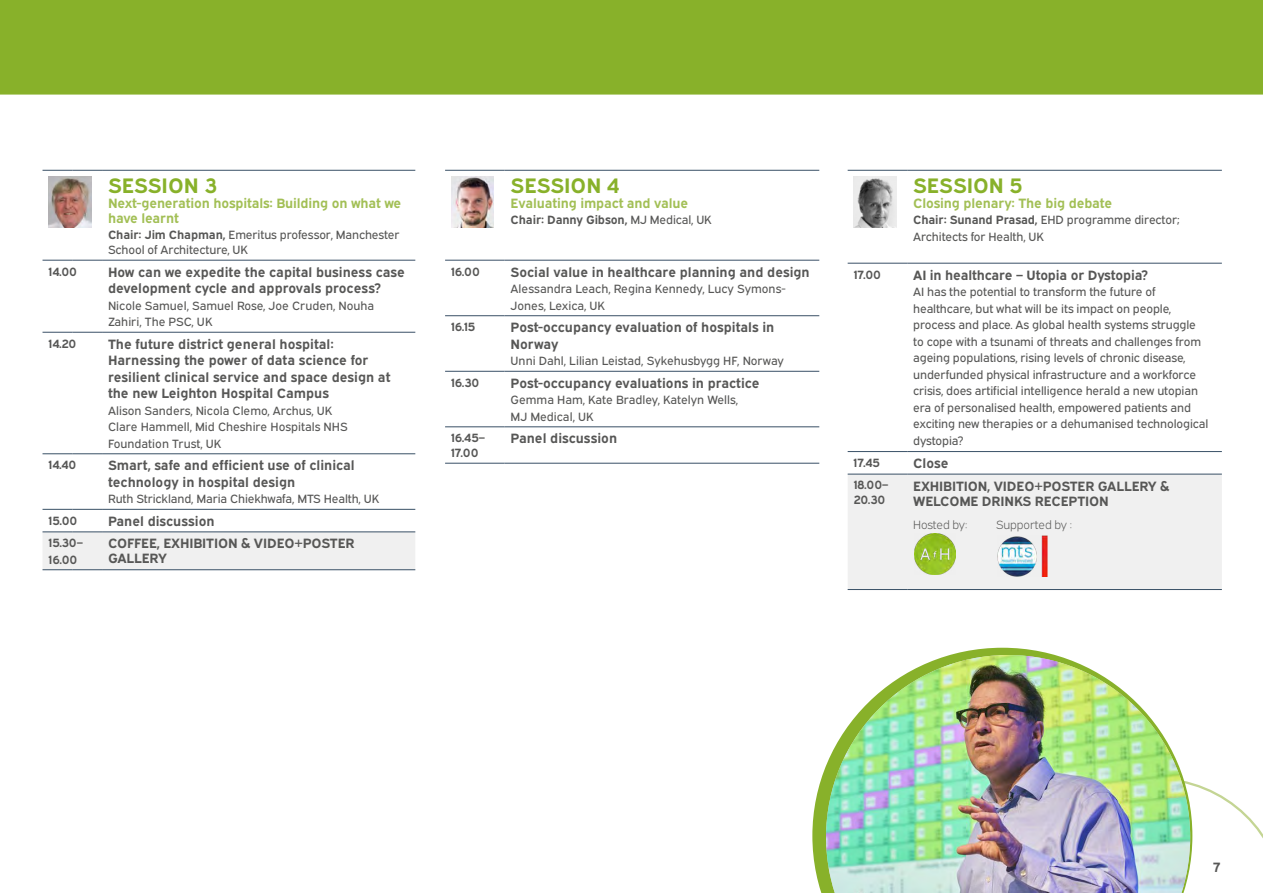
<style>
.page{position:relative;width:1263px;height:893px;background:#fff}
.page>*{position:absolute;margin:0;border:0;box-sizing:border-box;transform-origin:0 0}
.t1{font:700 21px "Expressway Rg";color:#88b12a}
.t2{font:700 13.5px/16.5px "Expressway Rg";color:#575756}
.t3{font:700 13.5px/15px "Expressway Rg";letter-spacing:-.01em;color:#a2bf55}
.t4{font:12px/16.5px "Expressway Rg";letter-spacing:-.01em;color:#575756}
.t5{font:700 12px/15px "Expressway Rg";letter-spacing:-.01em;color:#575756}
.t6{font:12px "Expressway Lt";letter-spacing:-.01em;color:#575756}
.s1{font-weight:700}
.s2{font-weight:400}
</style>
<div class="page">
<div style="left:848px;top:475px;width:374px;height:114px;background:#f0f0f0"></div>
<hr style="left:848px;top:170px;width:59px;height:1px;background:#395066">
<hr style="left:907px;top:170px;width:315px;height:1px;background:#395066">
<hr style="left:848px;top:263px;width:59px;height:1px;background:#395066">
<hr style="left:907px;top:263px;width:315px;height:1px;background:#395066">
<hr style="left:848px;top:451px;width:59px;height:1px;background:#395066">
<hr style="left:907px;top:451px;width:315px;height:1px;background:#395066">
<hr style="left:848px;top:474px;width:59px;height:1px;background:#395066">
<hr style="left:907px;top:474px;width:315px;height:1px;background:#395066">
<hr style="left:848px;top:589px;width:59px;height:1px;background:#395066">
<hr style="left:907px;top:589px;width:315px;height:1px;background:#395066">
<img style="left:854px;top:176px;width:42px;height:51px">
<img style="left:997px;top:536px;width:50px;height:40px">
<img style="left:915px;top:533px;width:40px;height:41px">
<div style="left:0;top:0;width:1263px;height:95px;background:#88b12a"></div>
<svg style="left:43px;top:170px;width:29px;height:1px"></svg>
<hr style="left:72px;top:170px;width:30px;height:1px;background:#395066">
<hr style="left:102px;top:170px;width:313px;height:1px;background:#395066">
<svg style="left:43px;top:260px;width:29px;height:1px"></svg>
<hr style="left:72px;top:260px;width:30px;height:1px;background:#395066">
<svg style="left:43px;top:332px;width:29px;height:1px"></svg>
<hr style="left:72px;top:332px;width:30px;height:1px;background:#395066">
<hr style="left:102px;top:332px;width:313px;height:1px;background:#395066">
<svg style="left:43px;top:453px;width:29px;height:1px"></svg>
<hr style="left:72px;top:453px;width:30px;height:1px;background:#395066">
<hr style="left:102px;top:453px;width:313px;height:1px;background:#395066">
<svg style="left:43px;top:509px;width:29px;height:1px"></svg>
<hr style="left:72px;top:509px;width:30px;height:1px;background:#395066">
<hr style="left:102px;top:509px;width:313px;height:1px;background:#395066">
<div style="left:43px;top:532px;width:372px;height:38px;background:#f0f0f0"></div>
<hr style="left:72px;top:569px;width:30px;height:1px;background:#395066">
<hr style="left:102px;top:569px;width:313px;height:1px;background:#395066">
<hr style="left:102px;top:260px;width:313px;height:1px;background:#395066">
<img style="left:49px;top:176px;width:42px;height:51px">
<hr style="left:445px;top:170px;width:60px;height:1px;background:#395066">
<hr style="left:505px;top:170px;width:314px;height:1px;background:#395066">
<hr style="left:445px;top:260px;width:60px;height:1px;background:#395066">
<hr style="left:505px;top:260px;width:314px;height:1px;background:#395066">
<hr style="left:445px;top:315px;width:60px;height:1px;background:#395066">
<hr style="left:505px;top:315px;width:314px;height:1px;background:#395066">
<hr style="left:445px;top:371px;width:60px;height:1px;background:#395066">
<hr style="left:505px;top:371px;width:314px;height:1px;background:#395066">
<hr style="left:445px;top:427px;width:60px;height:1px;background:#395066">
<hr style="left:505px;top:427px;width:314px;height:1px;background:#395066">
<hr style="left:445px;top:463px;width:60px;height:1px;background:#395066">
<hr style="left:505px;top:463px;width:314px;height:1px;background:#395066">
<img style="left:451px;top:176px;width:43px;height:51px">
<svg style="left:1192px;top:783px;width:71px;height:64px"></svg>
<svg style="left:812px;top:648px;width:380px;height:245px"></svg>
<img style="left:826px;top:655px;width:364px;height:238px">
<h1 class="t1" style="left:108px;top:169px;width:110px">SESSION 3</h1>
<p class="t3" style="left:108px;top:194px;width:295px">Next-generation hospitals: Building on what we have learnt</p>
<p class="t4" style="left:108px;top:226px;width:293px;line-height:15px"><span class="s1">Chair: Jim Chapman,</span> Emeritus professor, Manchester<br>School of Architecture, UK</p>
<p class="t5" style="left:49px;top:262px;width:30px">14.00</p>
<p class="t2" style="left:108px;top:262px;width:298px">How can we expedite the capital business case development cycle and approvals process?</p>
<p class="t4" style="left:108px;top:296px;width:268px">Nicole Samuel, Samuel Rose, Joe Cruden, Nouha<br>Zahiri, The PSC, UK</p>
<p class="t5" style="left:49px;top:335px;width:29px">14.20</p>
<p class="t2" style="left:108px;top:334px;width:284px">The future district general hospital:<br>Harnessing the power of data science for resilient clinical service and space design at the new Leighton Hospital Campus</p>
<p class="t4" style="left:108px;top:401px;width:241px">Alison Sanders, Nicola Clemo, Archus, UK<br>Clare Hammell, Mid Cheshire Hospitals NHS<br>Foundation Trust, UK</p>
<p class="t5" style="left:49px;top:456px;width:29px">14.40</p>
<p class="t2" style="left:108px;top:456px;width:248px">Smart, safe and efficient use of clinical technology in hospital design</p>
<p class="t4" style="left:108px;top:490px;width:273px">Ruth Strickland, Maria Chiekhwafa, MTS Health, UK</p>
<p class="t5" style="left:49px;top:512px;width:30px">15.00</p>
<p class="t2" style="left:108px;top:511px;width:108px">Panel discussion</p>
<p class="t5" style="left:49px;top:533px;width:36px;line-height:16.5px">15.30–<br>16.00</p>
<p class="t2" style="left:108px;top:535px;width:248px;line-height:15px">COFFEE, EXHIBITION &amp; VIDEO+POSTER<br>GALLERY</p>
<h1 class="t1" style="left:511px;top:169px;width:111px">SESSION 4</h1>
<p class="t3" style="left:511px;top:194px;width:179px">Evaluating impact and value</p>
<p class="t5" style="left:511px;top:211px;width:203px">Chair: Danny Gibson, <span class="s2">MJ Medical, UK</span></p>
<p class="t5" style="left:451px;top:262px;width:30px">16.00</p>
<p class="t2" style="left:511px;top:262px;width:301px">Social value in healthcare planning and design</p>
<p class="t4" style="left:511px;top:279px;width:277px">Alessandra Leach, Regina Kennedy, Lucy Symons-<br>Jones, Lexica, UK</p>
<p class="t5" style="left:451px;top:318px;width:26px">16.15</p>
<p class="t2" style="left:511px;top:318px;width:265px">Post-occupancy evaluation of hospitals in<br>Norway</p>
<p class="t4" style="left:511px;top:352px;width:275px">Unni Dahl, Lilian Leistad, Sykehusbygg HF, Norway</p>
<p class="t5" style="left:451px;top:374px;width:30px">16.30</p>
<p class="t2" style="left:511px;top:373px;width:251px">Post-occupancy evaluations in practice</p>
<p class="t4" style="left:511px;top:391px;width:229px">Gemma Ham, Kate Bradley, Katelyn Wells,<br>MJ Medical, UK</p>
<p class="t5" style="left:451px;top:429px;width:35px">16.45–<br>17.00</p>
<p class="t2" style="left:511px;top:429px;width:108px">Panel discussion</p>
<h1 class="t1" style="left:913px;top:169px;width:111px">SESSION 5</h1>
<p class="t3" style="left:913px;top:194px;width:201px">Closing plenary: The big debate</p>
<p class="t4" style="left:913px;top:210px;width:268px"><span class="s1">Chair: Sunand Prasad,</span> EHD programme director;<br>Architects for Health, UK</p>
<p class="t5" style="left:854px;top:265px;width:29px">17.00</p>
<p class="t2" style="left:913px;top:265px;width:237px">AI in healthcare – Utopia or Dystopia?</p>
<p class="t4" style="left:913px;top:282px;width:297px">AI has the potential to transform the future of healthcare, but what will be its impact on people, process and place. As global health systems struggle to cope with a tsunami of threats and challenges from ageing populations, rising levels of chronic disease, underfunded physical infrastructure and a workforce crisis, does artificial intelligence herald a new utopian era of personalised health, empowered patients and exciting new therapies or a dehumanised technological dystopia?</p>
<p class="t5" style="left:854px;top:454px;width:28px">17.45</p>
<p class="t2" style="left:913px;top:454px;width:37px">Close</p>
<p class="t5" style="left:854px;top:476px;width:36px">18.00–<br>20.30</p>
<p class="t2" style="left:913px;top:477px;width:258px;line-height:15px">EXHIBITION, VIDEO+POSTER GALLERY &amp;<br>WELCOME DRINKS RECEPTION</p>
<p class="t6" style="left:913px;top:516px;width:56px">Hosted by:</p>
<p class="t6" style="left:996px;top:516px;width:78px">Supported by :</p>
<p class="t2" style="left:1213px;top:857px;width:9px">7</p>
</div>
